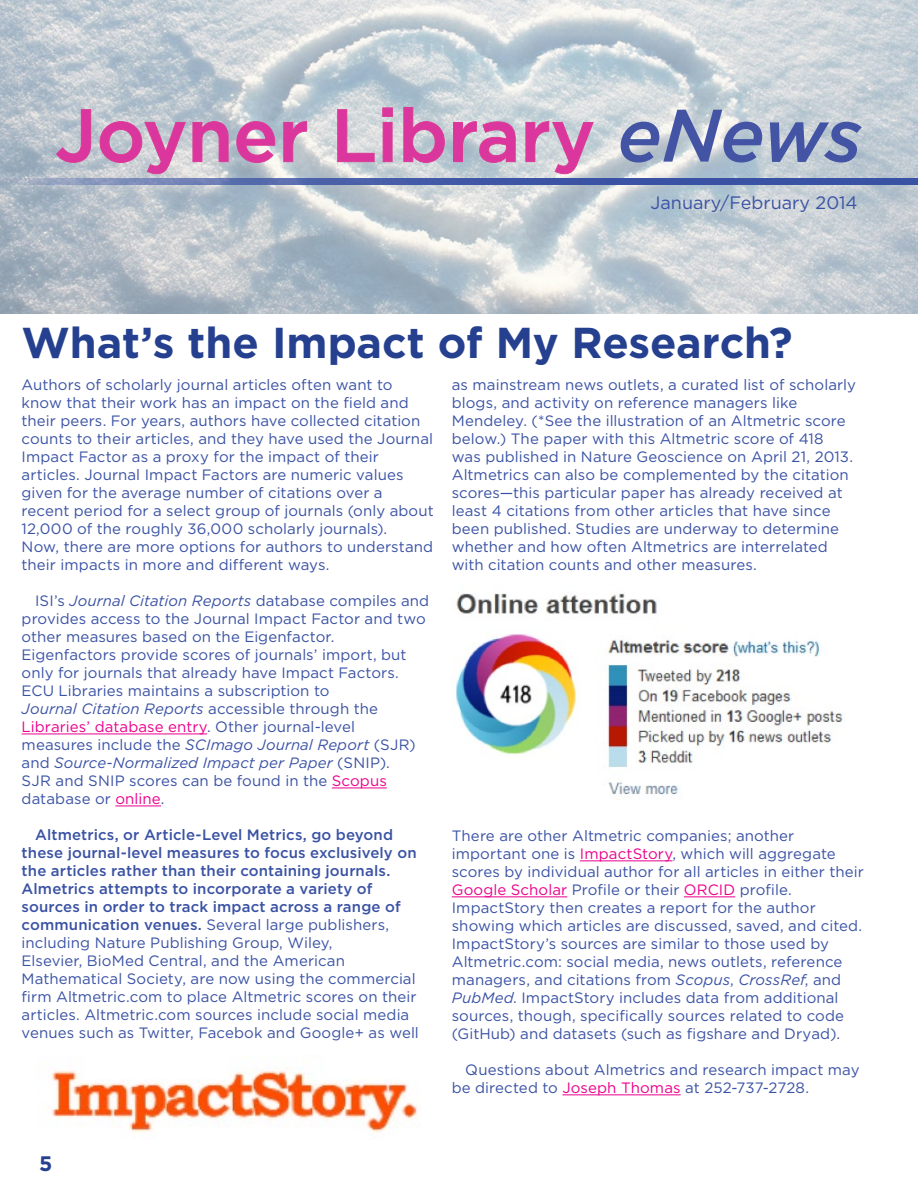
<style>
.page{position:relative;width:918px;height:1188px;background:#fff}
.page>*{position:absolute;margin:0;border:0;box-sizing:border-box;transform-origin:0 0}
.t1{font:500 74.25px "Gotham";color:#da369e}
.t2{font:700 43.2px "Gotham";letter-spacing:-.005em;color:#25408f}
.t3{font:700 21px "Gotham";color:#25408f}
.t4{font:18px "Gotham";color:#3a52a4}
.t5{font:15px/18px "Gotham";letter-spacing:.005em;color:#3a52a4}
.s1{font-style:italic;color:#4454a4}
.s2{font-style:italic}
.s3{color:#ec008c}
.s4{font-weight:500}
</style>
<div class="page">
<img style="left:455px;top:593px;width:388px;height:202px">
<hr style="left:22px;top:734px;width:185px;height:1px;background:#ec008c">
<hr style="left:332px;top:788px;width:55px;height:1px;background:#ec008c">
<hr style="left:115px;top:806px;width:46px;height:1px;background:#ec008c">
<img style="left:51px;top:1055px;width:366px;height:78px">
<img style="left:0;top:0;width:918px;height:314px">
<svg style="left:0;top:178px;width:918px;height:7px;fill:#4158a6"></svg>
<svg style="left:56px;top:109px;width:35px;height:54px"></svg>
<svg style="left:100px;top:121px;width:86px;height:53px"></svg>
<svg style="left:193px;top:121px;width:36px;height:41px"></svg>
<svg style="left:236px;top:121px;width:39px;height:42px"></svg>
<svg style="left:283px;top:121px;width:24px;height:41px"></svg>
<svg style="left:337px;top:109px;width:38px;height:53px"></svg>
<svg style="left:382px;top:108px;width:11px;height:54px"></svg>
<svg style="left:403px;top:107px;width:42px;height:56px"></svg>
<svg style="left:453px;top:121px;width:63px;height:42px"></svg>
<svg style="left:525px;top:121px;width:69px;height:53px"></svg>
<hr style="left:580px;top:861px;width:92px;height:1px;background:#ec008c">
<hr style="left:452px;top:897px;width:115px;height:1px;background:#ec008c">
<hr style="left:684px;top:897px;width:51px;height:1px;background:#ec008c">
<hr style="left:562px;top:1095px;width:119px;height:1px;background:#ec008c">
<h1 class="t1" style="left:55px;top:93px;width:809px">Joyner Library <span class="s1">eNews</span></h1>
<p class="t4" style="left:651px;top:193px;width:209px">January/February 2014</p>
<h2 class="t2" style="left:22px;top:318px;width:773px">What’s the Impact of My Research?</h2>
<p class="t5" style="left:22px;top:375px;width:414px">Authors of scholarly journal articles often want to know that their work has an impact on the field and their peers. For years, authors have collected citation counts to their articles, and they have used the Journal Impact Factor as a proxy for the impact of their articles. Journal Impact Factors are numeric values given for the average number of citations over a recent period for a select group of journals (only about 12,000 of the roughly 36,000 scholarly journals).<br>Now, there are more options for authors to understand their impacts in more and different ways.</p>
<p class="t5" style="left:22px;top:591px;width:409px;text-indent:14px">ISI’s <span class="s2">Journal Citation Reports</span> database compiles and provides access to the Journal Impact Factor and two other measures based on the Eigenfactor.<br>Eigenfactors provide scores of journals’ import, but only for journals that already have Impact Factors.<br>ECU Libraries maintains a subscription to<br><span class="s2">Journal Citation Reports</span> accessible through the <span class="s3">Libraries’ database entry</span>. Other journal-level measures include the <span class="s2">SCImago Journal Report</span> (SJR) and <span class="s2">Source-Normalized Impact per Paper</span> (SNIP).<br>SJR and SNIP scores can be found in the <span class="s3">Scopus </span>database or <span class="s3">online</span>.</p>
<p class="t5" style="left:22px;top:825px;width:399px;text-indent:14px"><span class="s4">Altmetrics, or Article-Level Metrics, go beyond these journal-level measures to focus exclusively on the articles rather than their containing journals.<br>Almetrics attempts to incorporate a variety of sources in order to track impact across a range of communication venues.</span> Several large publishers, including Nature Publishing Group, Wiley,<br>Elsevier, BioMed Central, and the American Mathematical Society, are now using the commercial firm Altmetric.com to place Altmetric scores on their articles. Altmetric.com sources include social media venues such as Twitter, Facebok and Google+ as well</p>
<p class="t5" style="left:452px;top:375px;width:406px">as mainstream news outlets, a curated list of scholarly blogs, and activity on reference managers like Mendeley. (*See the illustration of an Altmetric score below.) The paper with this Altmetric score of 418 was published in Nature Geoscience on April 21, 2013.<br>Altmetrics can also be complemented by the citation scores—this particular paper has already received at least 4 citations from other articles that have since been published. Studies are underway to determine whether and how often Altmetrics are interrelated with citation counts and other measures.</p>
<p class="t5" style="left:452px;top:826px;width:414px">There are other Altmetric companies; another important one is <span class="s3">ImpactStory</span>, which will aggregate scores by individual author for all articles in either their <span class="s3">Google Scholar</span> Profile or their <span class="s3">ORCID</span> profile.<br>ImpactStory then creates a report for the author showing which articles are discussed, saved, and cited.<br>ImpactStory’s sources are similar to those used by Altmetric.com: social media, news outlets, reference managers, and citations from <span class="s2">Scopus</span>, <span class="s2">CrossRef</span>, and <span class="s2">PubMed</span>. ImpactStory includes data from additional sources, though, specifically sources related to code (GitHub) and datasets (such as figshare and Dryad).</p>
<p class="t5" style="left:452px;top:1060px;width:409px;text-indent:14px">Questions about Almetrics and research impact may be directed to <span class="s3">Joseph Thomas</span> at 252-737-2728.</p>
<h3 class="t3" style="left:39px;top:1152px;width:15px">5</h3>
</div>
